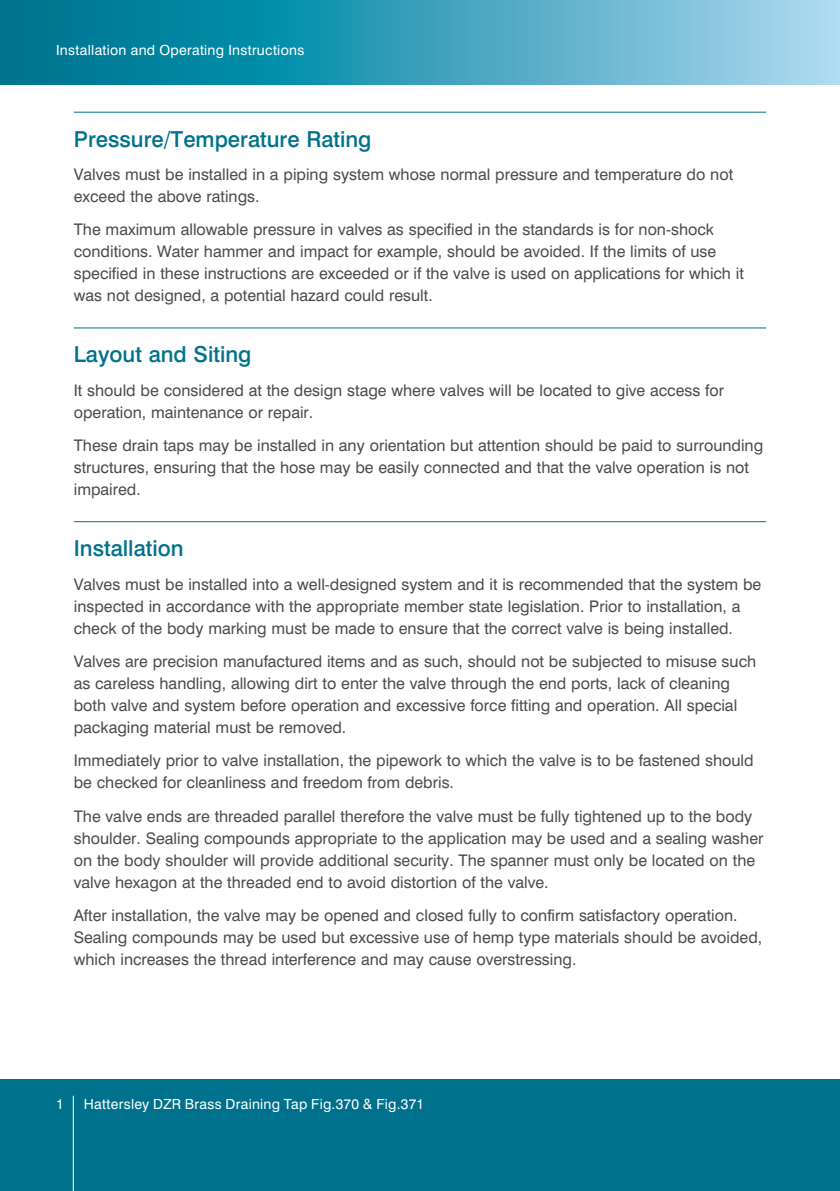
<style>
.page{position:relative;width:840px;height:1191px;background:#fff}
.page>*{position:absolute;margin:0;border:0;box-sizing:border-box;transform-origin:0 0}
.t1{font:500 22px "Swiss 721 BT";color:#00718c}
.t2{font:16px/22px "Swiss 721 BT";color:#4b4c4d}
.t3{font:14px "Swiss 721 BT";letter-spacing:.02em;color:#fff}
</style>
<div class="page">
<div style="left:0;top:1079px;width:839px;height:112px;background:#00718c"></div>
<hr style="left:74px;top:112px;width:691px;height:1px;background:#00718c">
<hr style="left:74px;top:327px;width:691px;height:1px;background:#00718c">
<hr style="left:74px;top:521px;width:691px;height:1px;background:#00718c">
<hr style="left:73px;top:1095px;width:1px;height:96px;background:#fff">
<hr style="left:839px;top:0;width:1px;height:85px;background:#afddf3">
<svg style="left:0;top:0;width:839px;height:85px;background:#3fa2bc"></svg>
<p class="t3" style="left:56px;top:41px;width:249px">Installation and Operating Instructions</p>
<p class="t1" style="left:74px;top:125px;width:299px">Pressure/Temperature Rating</p>
<p class="t2" style="left:74px;top:163px;width:660px">Valves must be installed in a piping system whose normal pressure and temperature do not exceed the above ratings.</p>
<p class="t2" style="left:74px;top:219px;width:671px">The maximum allowable pressure in valves as specified in the standards is for non-shock conditions. Water hammer and impact for example, should be avoided. If the limits of use specified in these instructions are exceeded or if the valve is used on applications for which it was not designed, a potential hazard could result.</p>
<p class="t1" style="left:74px;top:341px;width:179px">Layout and Siting</p>
<p class="t2" style="left:74px;top:379px;width:651px">It should be considered at the design stage where valves will be located to give access for operation, maintenance or repair.</p>
<p class="t2" style="left:74px;top:434px;width:690px">These drain taps may be installed in any orientation but attention should be paid to surrounding structures, ensuring that the hose may be easily connected and that the valve operation is not impaired.</p>
<p class="t1" style="left:74px;top:535px;width:111px">Installation</p>
<p class="t2" style="left:74px;top:573px;width:688px">Valves must be installed into a well-designed system and it is recommended that the system be inspected in accordance with the appropriate member state legislation. Prior to installation, a check of the body marking must be made to ensure that the correct valve is being installed.</p>
<p class="t2" style="left:74px;top:650px;width:683px">Valves are precision manufactured items and as such, should not be subjected to misuse such as careless handling, allowing dirt to enter the valve through the end ports, lack of cleaning both valve and system before operation and excessive force fitting and operation. All special packaging material must be removed.</p>
<p class="t2" style="left:74px;top:749px;width:681px">Immediately prior to valve installation, the pipework to which the valve is to be fastened should be checked for cleanliness and freedom from debris.</p>
<p class="t2" style="left:74px;top:805px;width:690px">The valve ends are threaded parallel therefore the valve must be fully tightened up to the body shoulder. Sealing compounds appropriate to the application may be used and a sealing washer on the body shoulder will provide additional security. The spanner must only be located on the valve hexagon at the threaded end to avoid distortion of the valve.</p>
<p class="t2" style="left:74px;top:904px;width:689px">After installation, the valve may be opened and closed fully to confirm satisfactory operation.<br>Sealing compounds may be used but excessive use of hemp type materials should be avoided, which increases the thread interference and may cause overstressing.</p>
<p class="t3" style="left:56px;top:1095px;width:9px">1</p>
<p class="t3" style="left:84px;top:1095px;width:341px">Hattersley DZR Brass Draining Tap Fig.370 &amp; Fig.371</p>
</div>
